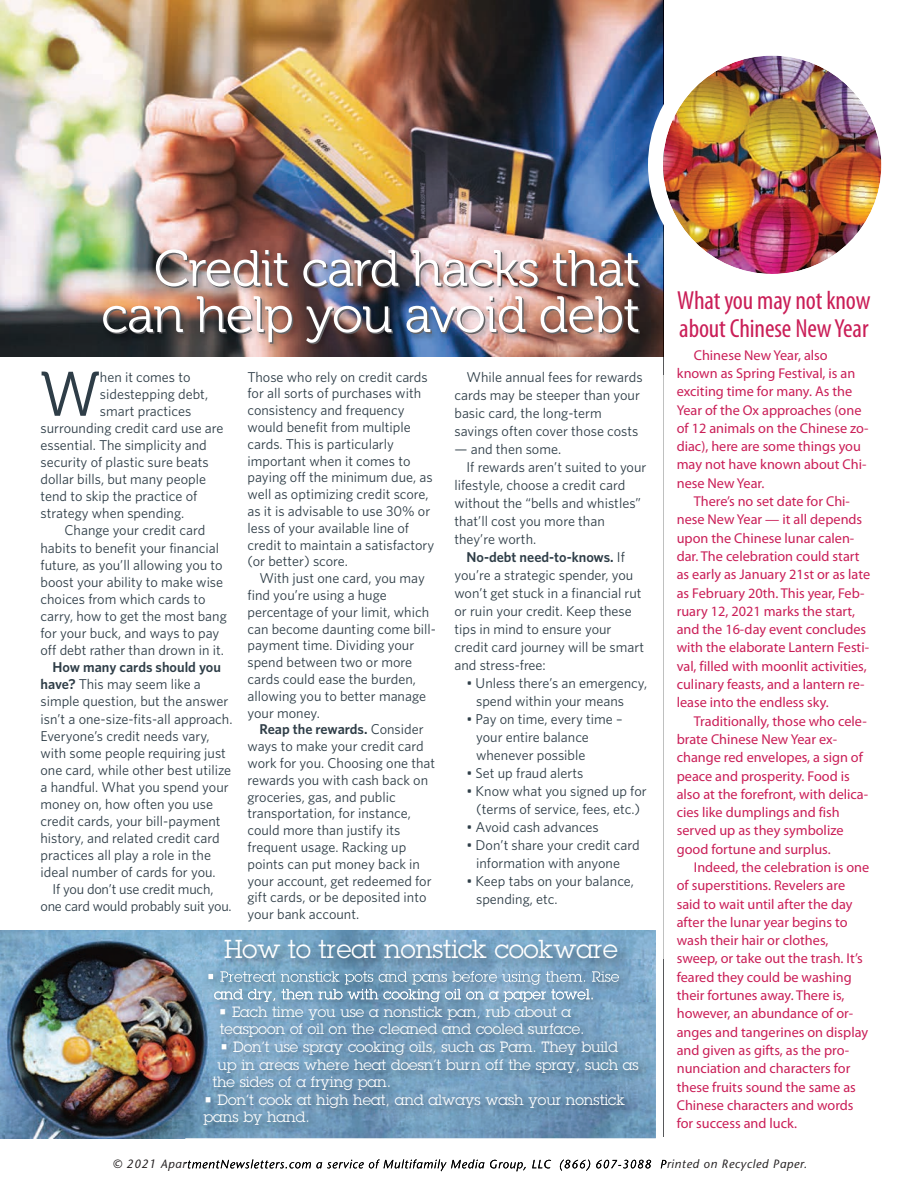
<style>
.page{position:relative;width:918px;height:1188px;background:#fff}
.page>*{position:absolute;margin:0;border:0;box-sizing:border-box;transform-origin:0 0}
.t1{font:62.85px "Museo 300";color:#2e3d47}
.t2{font:51px/46.2px "Museo 300";letter-spacing:-.02em;color:#fff;text-align:right}
.t3{font:condensed 26.25px/28.2px "Myriad Pro";letter-spacing:-.005em;color:#ca1e57}
.t4{font:25.5px "Lubalin Graph";color:#fff}
.t5{font:14.7px/17.5px "Lubalin Graph";color:#fff}
.t6{font:14.25px/16.8px "Whitney";color:#2e3d47}
.t7{font:14.25px/18.3px "Myriad Pro";color:#ca1e57}
.t8{font:600 14.25px "Whitney";color:#2e3d47}
.s1{font-weight:600}
.s2{font-weight:400}
</style>
<div class="page">
<img style="left:0;top:0;width:663px;height:356px">
<img style="left:63px;top:238px;width:600px;height:118px">
<svg style="left:663px;top:0;width:1px;height:960px"></svg>
<img style="left:663px;top:289px;width:1px;height:67px">
<img style="left:648px;top:41px;width:234px;height:248px">
<img style="left:0;top:930px;width:656px;height:208px">
<img style="left:185px;top:1136px;width:482px;height:36px">
<img style="left:663px;top:960px;width:1px;height:176px">
<img style="left:185px;top:1160px;width:35px;height:11px">
<img style="left:185px;top:960px;width:471px;height:178px">
<img style="left:203px;top:930px;width:448px;height:72px">
<img style="left:208px;top:971px;width:114px;height:11px">
<img style="left:214px;top:989px;width:128px;height:13px">
<h2 class="t2" style="left:101px;top:250px;width:541px">Credit card hacks that can help you avoid debt</h2>
<h1 class="t1" style="left:40px;top:372px;width:61px">W</h1>
<p class="t6" style="left:100px;top:370px;width:92px">hen it comes to</p>
<p class="t6" style="left:100px;top:387px;width:110px">sidestepping debt,</p>
<p class="t6" style="left:100px;top:404px;width:93px">smart practices</p>
<p class="t6" style="left:41px;top:421px;width:185px">surrounding credit card use are</p>
<p class="t6" style="left:41px;top:438px;width:168px">essential. The simplicity and</p>
<p class="t6" style="left:41px;top:455px;width:170px">security of plastic sure beats</p>
<p class="t6" style="left:41px;top:472px;width:167px">dollar bills, but many people</p>
<p class="t6" style="left:41px;top:489px;width:158px">tend to skip the practice of</p>
<p class="t6" style="left:41px;top:506px;width:145px">strategy when spending.</p>
<p class="t6" style="left:64px;top:523px;width:142px">Change your credit card</p>
<p class="t6" style="left:41px;top:541px;width:180px">habits to benefit your financial</p>
<p class="t6" style="left:41px;top:558px;width:184px">future, as you’ll allowing you to</p>
<p class="t6" style="left:41px;top:575px;width:184px">boost your ability to make wise</p>
<p class="t6" style="left:41px;top:592px;width:167px">choices from which cards to</p>
<p class="t6" style="left:41px;top:609px;width:188px">carry, how to get the most bang</p>
<p class="t6" style="left:41px;top:626px;width:180px">for your buck, and ways to pay</p>
<p class="t6" style="left:41px;top:643px;width:185px">off debt rather than drown in it.</p>
<p class="t6" style="left:41px;top:660px;width:194px;text-indent:12px"><span class="s1">How many cards should you have?</span> This may seem like a simple question, but the answer isn’t a one-size-fits-all approach.<br>Everyone’s credit needs vary, with some people requiring just one card, while other best utilize a handful. What you spend your money on, how often you use credit cards, your bill-payment history, and related credit card practices all play a role in the ideal number of cards for you.</p>
<p class="t6" style="left:41px;top:882px;width:193px;text-align:center">If you don’t use credit much,<br>one card would probably suit you.</p>
<p class="t6" style="left:247px;top:370px;width:188px">Those who rely on credit cards for all sorts of purchases with consistency and frequency would benefit from multiple cards. This is particularly important when it comes to paying off the minimum due, as well as optimizing credit score, as it is advisable to use 30% or less of your available line of credit to maintain a satisfactory (or better) score.</p>
<p class="t6" style="left:247px;top:571px;width:190px;text-indent:12px">With just one card, you may find you’re using a huge percentage of your limit, which can become daunting come bill&shy;payment time. Dividing your spend between two or more cards could ease the burden, allowing you to better manage your money.</p>
<p class="t6" style="left:247px;top:722px;width:189px;text-indent:12px"><span class="s1">Reap the rewards.</span> Consider ways to make your credit card work for you. Choosing one that rewards you with cash back on groceries, gas, and public transportation, for instance, could more than justify its frequent usage. Racking up points can put money back in your account, get redeemed for gift cards, or be deposited into your bank account.</p>
<p class="t6" style="left:454px;top:369px;width:190px;line-height:18px;text-indent:12px">While annual fees for rewards cards may be steeper than your basic card, the long-term savings often cover those costs</p>
<p class="t6" style="left:454px;top:442px;width:108px">— and then some.</p>
<p class="t6" style="left:466px;top:460px;width:181px">If rewards aren’t suited to your</p>
<p class="t6" style="left:454px;top:478px;width:172px">lifestyle, choose a credit card</p>
<p class="t6" style="left:454px;top:496px;width:188px">without the “bells and whistles”</p>
<p class="t6" style="left:454px;top:514px;width:152px">that’ll cost you more than</p>
<p class="t6" style="left:454px;top:532px;width:83px">they’re worth.</p>
<p class="t8" style="left:466px;top:552px;width:160px">No-debt need-to-knows. <span class="s2">If</span></p>
<p class="t6" style="left:454px;top:568px;width:180px">you’re a strategic spender, you</p>
<p class="t6" style="left:454px;top:586px;width:189px">won’t get stuck in a financial rut</p>
<p class="t6" style="left:454px;top:604px;width:179px">or ruin your credit. Keep these</p>
<p class="t6" style="left:454px;top:622px;width:159px">tips in mind to ensure your</p>
<p class="t6" style="left:454px;top:640px;width:191px">credit card journey will be smart</p>
<p class="t6" style="left:454px;top:658px;width:93px">and stress-free:</p>
<p class="t6" style="left:476px;top:675px;width:173px;line-height:18px;text-indent:-10px">• Unless there’s an emergency, spend within your means</p>
<p class="t6" style="left:476px;top:711px;width:148px;line-height:18px;text-indent:-10px">• Pay on time, every time – your entire balance whenever possible</p>
<p class="t6" style="left:466px;top:766px;width:118px">• Set up fraud alerts</p>
<p class="t6" style="left:466px;top:783px;width:182px;line-height:18px;text-align:center">• Know what you signed up for (terms of service, fees, etc.)</p>
<p class="t6" style="left:466px;top:820px;width:134px">• Avoid cash advances</p>
<p class="t6" style="left:476px;top:837px;width:165px;line-height:18px;text-indent:-10px">• Don’t share your credit card information with anyone</p>
<p class="t6" style="left:476px;top:873px;width:159px;line-height:18px;text-indent:-10px">• Keep tabs on your balance, spending, etc.</p>
<h3 class="t4" style="left:224px;top:934px;width:395px">How to treat nonstick cookware</h3>
<p class="t5" style="left:218px;top:1003px;width:368px">• Each time you use a nonstick pan, rub about a teaspoon of oil on the cleaned and cooled surface.</p>
<p class="t5" style="left:220px;top:1038px;width:400px">• Don’t use spray cooking oils, such as Pam. They build</p>
<p class="t5" style="left:218px;top:1056px;width:423px">up in areas where heat doesn’t burn off the spray, such as</p>
<p class="t5" style="left:212px;top:1073px;width:180px">the sides of a frying pan.</p>
<p class="t5" style="left:203px;top:1091px;width:423px">• Don’t cook at high heat, and always wash your nonstick pans by hand.</p>
<h3 class="t3" style="left:677px;top:288px;width:195px">What you may not know about Chinese New Year</h3>
<p class="t7" style="left:677px;top:347px;width:193px;text-indent:17px">Chinese New Year, also known as Spring Festival, is an exciting time for many. As the<br>Year of the Ox approaches (one of 12 animals on the Chinese zo&shy;diac), here are some things you may not have known about Chi&shy;nese New Year.</p>
<p class="t7" style="left:677px;top:493px;width:195px;text-indent:17px">There’s no set date for Chi&shy;nese New Year — it all depends upon the Chinese lunar calen&shy;dar. The celebration could start as early as January 21st or as late as February 20th. This year, Feb&shy;ruary 12, 2021 marks the start, and the 16-day event concludes with the elaborate Lantern Festi&shy;val, filled with moonlit activities, culinary feasts, and a lantern re&shy;lease into the endless sky.</p>
<p class="t7" style="left:677px;top:713px;width:193px;text-indent:17px">Traditionally, those who cele&shy;brate Chinese New Year ex&shy;change red envelopes, a sign of peace and prosperity. Food is also at the forefront, with delica&shy;cies like dumplings and fish served up as they symbolize good fortune and surplus.</p>
<p class="t7" style="left:677px;top:859px;width:194px;text-indent:17px">Indeed, the celebration is one of superstitions. Revelers are said to wait until after the day after the lunar year begins to wash their hair or clothes, sweep, or take out the trash. It’s feared they could be washing their fortunes away. There is, however, an abundance of or&shy;anges and tangerines on display and given as gifts, as the pro&shy;nunciation and characters for these fruits sound the same as<br>Chinese characters and words for success and luck.</p>
</div>
